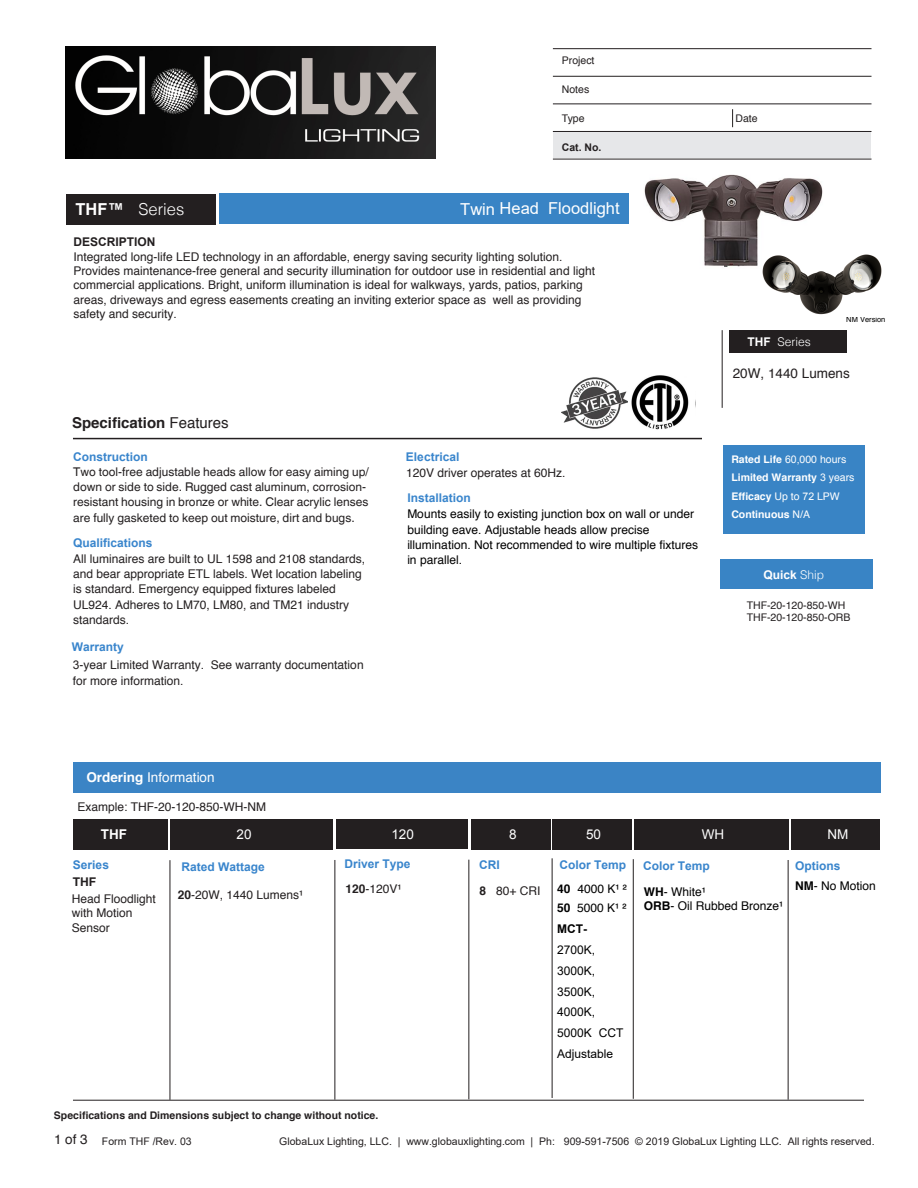
<style>
.page{position:relative;width:918px;height:1188px;background:#fff}
.page>*{position:absolute;margin:0;border:0;box-sizing:border-box;transform-origin:0 0}
.t1{font:16.5px "Arial";color:#fff}
.t2{font:300 16.5px "Helvetica";color:#fff}
.t3{font:700 15px "Helvetica";color:#231f20}
.t4{font:13.5px "Helvetica";color:#fff}
.t5{font:13.5px "Helvetica";color:#231f20}
.t6{font:13.5px "Arial";color:#fff}
.t7{font:700 13.5px "Arial";color:#fff}
.t8{font:13.5px "Arial";color:#fff}
.t9{font:12px/14.4px "Helvetica";color:#231f20}
.t10{font:12px/15.3px "Helvetica";color:#000}
.t11{font:12px/15.3px "Helvetica World";color:#231f20}
.t12{font:700 12px "Arial";color:#3985cc}
.t13{font:700 12px "Arial";color:#3985cc}
.t14{font:12px/20.9px "Arial";color:#000}
.t15{font:700 12px "Arial";color:#231f20}
.t16{font:300 12px "Helvetica";color:#fff}
.t17{font:700 12px "Arial";color:#fff}
.t18{font:700 12px "Arial";color:#000}
.t19{font:700 12px "Helvetica";color:#231f20}
.t20{font:10.5px "Arial";color:#231f20}
.t21{font:700 10.5px/18.6px "Helvetica";color:#fff}
.t22{font:700 10.5px "Helvetica";color:#231f20}
.t23{font:10.5px/12.6px "Helvetica";color:#231f20}
.t24{font:700 10.5px "Arial";color:#231f20}
.t25{font:7.5px "Helvetica";color:#000}
.s1{font-family:"Arial";font-weight:700}
.s2{font-weight:400}
.s3{font-family:"Arial"}
.s4{font-family:"Arial";font-weight:400}
.s5{font-family:"Helvetica";font-weight:300}
.s6{font-weight:700}
.s7{font-family:"Helvetica";font-size:13.5px}
.s8{font-style:inherit}
</style>
<div class="page">
<div style="left:219px;top:194px;width:409px;height:30px;background:#3984c5"></div>
<div style="left:554px;top:132px;width:317px;height:26px;background:#e6e7e9"></div>
<hr style="left:553px;top:48px;width:319px;height:1px;background:#231f20">
<hr style="left:553px;top:76px;width:319px;height:1px;background:#231f20">
<hr style="left:553px;top:104px;width:319px;height:1px;background:#231f20">
<hr style="left:553px;top:131px;width:319px;height:1px;background:#231f20">
<hr style="left:553px;top:159px;width:319px;height:1px;background:#231f20">
<svg style="left:732px;top:109px;width:1px;height:18px"></svg>
<hr style="left:73px;top:438px;width:629px;height:1px;background:#231f20">
<div style="left:720px;top:559px;width:153px;height:30px;background:#3984c5"></div>
<div style="left:66px;top:195px;width:150px;height:30px;background:#231f20"></div>
<div style="left:730px;top:330px;width:117px;height:23px;background:#231f20"></div>
<hr style="left:722px;top:330px;width:1px;height:78px;background:#231f20">
<div style="left:73px;top:762px;width:807px;height:30px;background:#3b84c5"></div>
<div style="left:73px;top:819px;width:94px;height:30px;background:#231f20"></div>
<div style="left:170px;top:819px;width:163px;height:30px;background:#231f20"></div>
<div style="left:336px;top:819px;width:132px;height:30px;background:#231f20"></div>
<div style="left:471px;top:819px;width:80px;height:30px;background:#231f20"></div>
<div style="left:553px;top:819px;width:79px;height:30px;background:#231f20"></div>
<hr style="left:170px;top:860px;width:1px;height:240px;background:#231f20">
<hr style="left:335px;top:860px;width:1px;height:240px;background:#231f20">
<hr style="left:73px;top:1100px;width:791px;height:1px;background:#231f20">
<div style="left:723px;top:445px;width:142px;height:88px;background:#3984c5"></div>
<div style="left:634px;top:819px;width:154px;height:30px;background:#231f20"></div>
<img style="left:65px;top:46px;width:371px;height:113px">
<img style="left:627px;top:375px;width:62px;height:55px">
<hr style="left:468px;top:860px;width:1px;height:239px;background:#231f20">
<hr style="left:788px;top:860px;width:1px;height:240px;background:#231f20">
<hr style="left:633px;top:859px;width:1px;height:240px;background:#231f20">
<hr style="left:552px;top:858px;width:1px;height:240px;background:#231f20">
<img style="left:644px;top:174px;width:179px;height:93px">
<img style="left:561px;top:377px;width:66px;height:52px">
<div style="left:791px;top:819px;width:89px;height:30px;background:#231f20"></div>
<img style="left:762px;top:252px;width:120px;height:63px">
<p class="t23" style="left:562px;top:54px;width:34px">Project</p>
<p class="t23" style="left:562px;top:83px;width:29px">Notes</p>
<p class="t23" style="left:562px;top:113px;width:24px">Type</p>
<p class="t23" style="left:736px;top:113px;width:24px">Date</p>
<p class="t24" style="left:562px;top:140px;width:41px">Cat. No.</p>
<h1 class="t2" style="left:75px;top:195px;width:110px"><span class="s1">THF</span><span class="s1">™</span> Series</h1>
<h1 class="t1" style="left:460px;top:199px;width:161px">Twin Head Floodlight</h1>
<p class="t15" style="left:73px;top:233px;width:84px">DESCRIPTION</p>
<p class="t9" style="left:73px;top:250px;width:523px">Integrated long-life LED technology in an affordable, energy saving security lighting solution.<br>Provides maintenance-free general and security illumination for outdoor use in residential and light commercial applications. Bright, uniform illumination is ideal for walkways, yards, patios, parking areas, driveways and egress easements creating an inviting exterior space as well as providing safety and security.</p>
<p class="t3" style="left:72px;top:411px;width:158px">Specification <span class="s2">Features</span></p>
<p class="t12" style="left:73px;top:448px;width:76px">Construction</p>
<p class="t11" style="left:73px;top:464px;width:297px">Two tool-free adjustable heads allow for easy aiming up/ down or side to side. Rugged cast aluminum, corrosion&shy;resistant housing in bronze or white. Clear acrylic lenses are fully gasketed to keep out moisture, dirt and bugs.</p>
<p class="t13" style="left:73px;top:535px;width:81px">Qualifications</p>
<p class="t9" style="left:73px;top:551px;width:294px;line-height:15.3px">All luminaires are built to UL 1598 and 2108 standards, and bear appropriate ETL labels. Wet location labeling is standard. Emergency equipped fixtures labeled UL924. Adheres to LM70, LM80, and TM21 industry standards.</p>
<p class="t12" style="left:72px;top:639px;width:54px">Warranty</p>
<p class="t9" style="left:73px;top:657px;width:292px;line-height:15.9px"><span class="s3">3</span>-year Limited Warranty. See warranty documentation for more information.</p>
<p class="t12" style="left:406px;top:448px;width:55px">Electrical</p>
<p class="t9" style="left:406px;top:466px;width:161px">120V driver operates at 60Hz.</p>
<p class="t13" style="left:407px;top:490px;width:65px">Installation</p>
<p class="t10" style="left:407px;top:507px;width:292px">Mounts easily to existing junction box on wall or under building eave. Adjustable heads allow precise illumination. Not recommended to wire multiple fixtures in parallel.</p>
<p class="t25" style="left:846px;top:314px;width:41px">NM Version</p>
<p class="t16" style="left:747px;top:331px;width:65px"><span class="s1">THF</span> Series</p>
<p class="t5" style="left:733px;top:362px;width:119px">20W, 1440 Lumens</p>
<p class="t21" style="left:731px;top:450px;width:125px">Rated Life <span class="s4">60</span><span class="s2">,000 hours<br></span>Limited Warranty <span class="s4">3</span> <span class="s2">years<br></span>Efficacy <span class="s2">Up to</span> <span class="s4">72</span> <span class="s2">LPW<br></span>Continuous <span class="s2">N/A</span></p>
<p class="t17" style="left:763px;top:566px;width:62px">Quick <span class="s5">Ship</span></p>
<p class="t23" style="left:747px;top:599px;width:105px">THF-20-120-850-WH<br>THF-20-120-850-ORB</p>
<p class="t4" style="left:86px;top:767px;width:130px"><span class="s6">Ordering</span> Information</p>
<p class="t9" style="left:77px;top:800px;width:190px">Example: THF-20-120-850-WH-NM</p>
<p class="t7" style="left:101px;top:826px;width:28px">THF</p>
<p class="t6" style="left:237px;top:825px;width:17px">20</p>
<p class="t13" style="left:181px;top:858px;width:85px">Rated Wattage</p>
<p class="t9" style="left:178px;top:888px;width:127px"><span class="s6">20</span>-20W, 1440 Lumens¹</p>
<p class="t12" style="left:73px;top:856px;width:38px">Series</p>
<p class="t19" style="left:73px;top:875px;width:25px">THF</p>
<p class="t9" style="left:72px;top:892px;width:86px">Head Floodlight with Motion<br>Sensor</p>
<p class="t6" style="left:391px;top:825px;width:24px">120</p>
<p class="t8" style="left:509px;top:826px;width:9px">8</p>
<p class="t8" style="left:586px;top:826px;width:17px">50</p>
<p class="t6" style="left:702px;top:826px;width:24px">WH</p>
<p class="t12" style="left:643px;top:857px;width:68px">Color Temp</p>
<p class="t10" style="left:644px;top:885px;width:141px;line-height:14.4px"><span class="s6">WH</span>- White¹<br><span class="s6">ORB</span>- Oil Rubbed Bronze¹</p>
<p class="t12" style="left:344px;top:856px;width:68px">Driver Type</p>
<p class="t9" style="left:346px;top:882px;width:58px"><span class="s6">120</span>-120V¹</p>
<p class="t12" style="left:559px;top:857px;width:68px">Color Temp</p>
<p class="t12" style="left:479px;top:857px;width:22px">CRI</p>
<p class="t9" style="left:480px;top:884px;width:63px"><span class="s6">8</span> 80+ CRI</p>
<p class="t10" style="left:557px;top:880px;width:71px;line-height:18.6px"><span class="s6">40</span> 4000 K¹ ²<br><span class="s6">50</span> 5000 K¹ ²</p>
<p class="t18" style="left:557px;top:922px;width:31px">MCT-</p>
<p class="t14" style="left:557px;top:939px;width:68px">2700K,<br>3000K,<br>3500K,<br>4000K,<br>5000K CCT<br>Adjustable</p>
<p class="t6" style="left:827px;top:825px;width:22px">NM</p>
<p class="t13" style="left:795px;top:857px;width:47px">Options</p>
<p class="t10" style="left:795px;top:878px;width:82px"><span class="s6">NM</span>- No Motion</p>
<p class="t22" style="left:54px;top:1107px;width:326px">Specifications and Dimensions subject to change without notice.</p>
<p class="t20" style="left:54px;top:1134px;width:139px"><span class="s7">1 of 3</span> Form <span class="s8">THF</span> /Rev. 0<span class="s8">3</span></p>
<p class="t20" style="left:279px;top:1134px;width:597px">GlobaLux Lighting, LLC. | www.globauxlighting.com | Ph: 909-591-7506 © 201<span class="s8">9</span> GlobaLux Lighting LLC. All rights reserved.</p>
</div>
